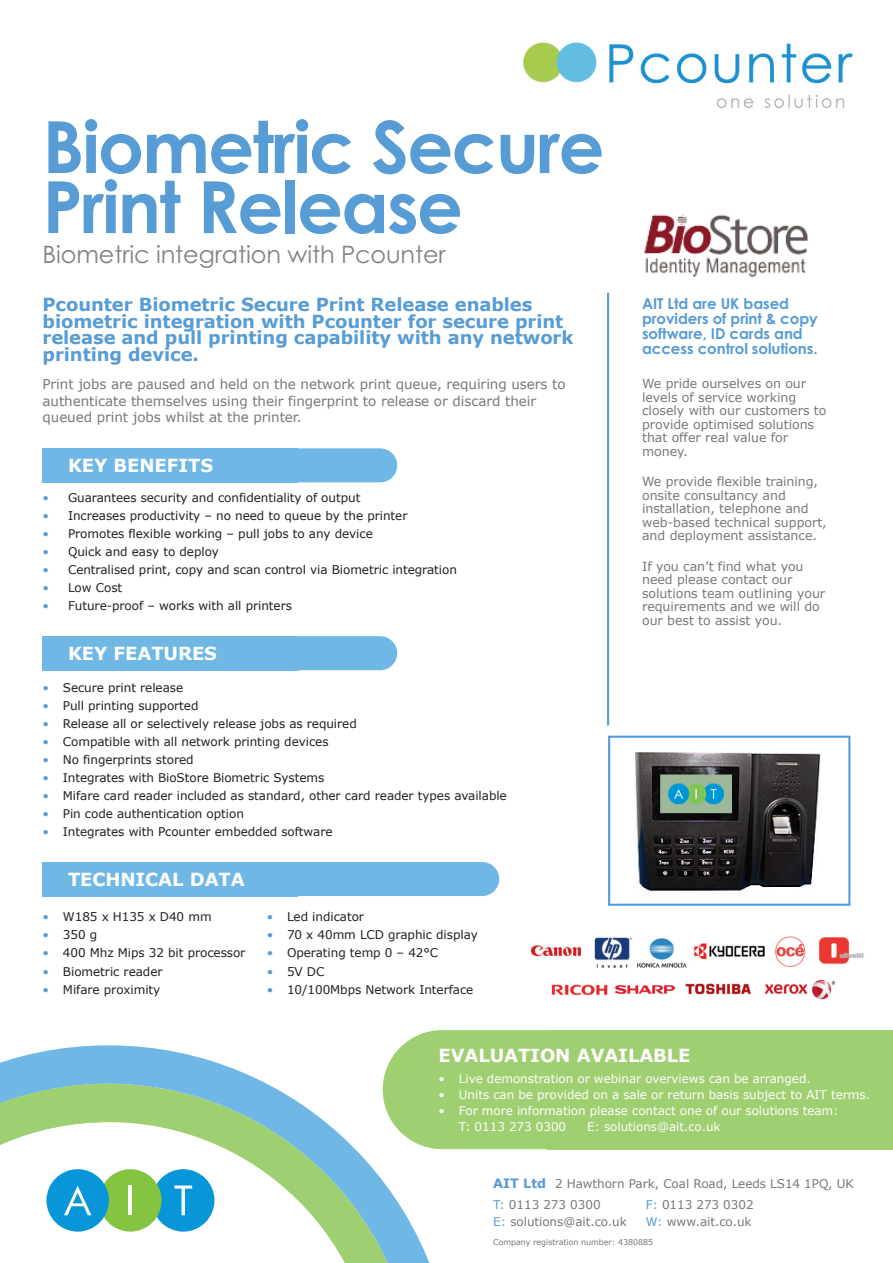
<style>
.page{position:relative;width:893px;height:1263px;background:#fff}
.page>*{position:absolute;margin:0;border:0;box-sizing:border-box;transform-origin:0 0}
.t1{font:700 72px/60px "Century Gothic";letter-spacing:-.025em;color:#579cd4}
.t2{font:24px "Century Gothic";letter-spacing:-.005em;color:#808285}
.t3{font:700 18px/16.5px "Verdana";letter-spacing:-.005em;color:#579cd4}
.t4{font:700 18px "Verdana";letter-spacing:-.005em;color:#fff}
.t5{font:700 15px/15px "Century Gothic";letter-spacing:-.005em;color:#579cd4}
.t6{font:13.5px/16.4px "Verdana";letter-spacing:-.005em;color:#76787b}
.t7{font:12.6px/13.5px "Verdana";letter-spacing:-.005em;color:#76787b}
.t8{font:12px "Verdana";letter-spacing:-.005em;color:#231f20}
.t9{font:12px/16.2px "Verdana";letter-spacing:-.005em;color:#fff}
.t10{font:12px/20.9px "Verdana";letter-spacing:-.005em;color:#76787b}
.t11{font:7.95px "Verdana";letter-spacing:-.005em;color:#76787b}
.s1{color:#579cd4}
.s2{font-weight:700;font-size:12.9px;color:#579cd4}
</style>
<div class="page">
<div style="left:43px;top:448px;width:255px;height:34px;background:#6fb8e6"></div>
<div style="left:142px;top:448px;width:255px;height:34px;background:#6fb8e6;border-radius:17px"></div>
<hr style="left:607px;top:293px;width:2px;height:432px;background:#579cd4">
<div style="left:43px;top:636px;width:255px;height:34px;background:#6fb8e6"></div>
<div style="left:142px;top:636px;width:255px;height:34px;background:#6fb8e6;border-radius:17px"></div>
<img style="left:523px;top:42px;width:331px;height:66px">
<img style="left:644px;top:214px;width:165px;height:63px">
<img style="left:530px;top:936px;width:334px;height:33px">
<img style="left:551px;top:979px;width:283px;height:21px">
<svg style="left:0;top:1045px;width:454px;height:218px"></svg>
<div style="left:152px;top:1169px;width:62px;height:62px;background:#0796d7;border-radius:50%"></div>
<div style="left:99px;top:1169px;width:63px;height:62px;background:#84c440;border-radius:50%"></div>
<hr style="left:129px;top:1185px;width:3px;height:30px;background:#fff">
<svg style="left:174px;top:1185px;width:18px;height:30px"></svg>
<svg style="left:0;top:1084px;width:108px;height:179px"></svg>
<div style="left:547px;top:1030px;width:346px;height:119px;background:#9ecf71"></div>
<div style="left:383px;top:1030px;width:358px;height:119px;background:#9ecf71;border-radius:60px"></div>
<div style="left:43px;top:862px;width:255px;height:34px;background:#6fb8e6"></div>
<div style="left:142px;top:862px;width:357px;height:34px;background:#6fb8e6;border-radius:17px"></div>
<img style="left:634px;top:752px;width:187px;height:144px">
<div style="left:608px;top:736px;width:242px;height:170px;border:2px solid #579cd4"></div>
<h1 class="t1" style="left:43px;top:118px;width:563px">Biometric Secure<br>Print Release</h1>
<h2 class="t2" style="left:43px;top:240px;width:405px">Biometric integration with Pcounter</h2>
<h3 class="t3" style="left:43px;top:296px;width:533px">Pcounter Biometric Secure Print Release enables biometric integration with Pcounter for secure print release and pull printing capability with any network printing device.</h3>
<p class="t6" style="left:43px;top:376px;width:525px">Print jobs are paused and held on the network print queue, requiring users to authenticate themselves using their fingerprint to release or discard their queued print jobs whilst at the printer.</p>
<h3 class="t4" style="left:68px;top:454px;width:147px">KEY BENEFITS</h3>
<p class="t8" style="left:43px;top:490px;width:319px"><span class="s1">•</span> Guarantees security and confidentiality of output</p>
<p class="t8" style="left:43px;top:508px;width:366px"><span class="s1">•</span> Increases productivity – no need to queue by the printer</p>
<p class="t8" style="left:43px;top:526px;width:332px"><span class="s1">•</span> Promotes flexible working – pull jobs to any device</p>
<p class="t8" style="left:43px;top:544px;width:178px"><span class="s1">•</span> Quick and easy to deploy</p>
<p class="t8" style="left:43px;top:562px;width:416px"><span class="s1">•</span> Centralised print, copy and scan control via Biometric integration</p>
<p class="t8" style="left:43px;top:580px;width:81px"><span class="s1">•</span> Low Cost</p>
<p class="t8" style="left:43px;top:598px;width:251px"><span class="s1">•</span> Future-proof – works with all printers</p>
<h3 class="t4" style="left:68px;top:642px;width:150px">KEY FEATURES</h3>
<p class="t8" style="left:43px;top:679px;width:142px"><span class="s1">•</span> Secure print release</p>
<p class="t8" style="left:43px;top:697px;width:158px"><span class="s1">•</span> Pull printing supported</p>
<p class="t8" style="left:43px;top:716px;width:316px"><span class="s1">•</span> Release all or selectively release jobs as required</p>
<p class="t8" style="left:43px;top:734px;width:288px"><span class="s1">•</span> Compatible with all network printing devices</p>
<p class="t8" style="left:43px;top:752px;width:153px"><span class="s1">•</span> No fingerprints stored</p>
<p class="t8" style="left:43px;top:770px;width:283px"><span class="s1">•</span> Integrates with BioStore Biometric Systems</p>
<p class="t8" style="left:43px;top:788px;width:466px"><span class="s1">•</span> Mifare card reader included as standard, other card reader types available</p>
<p class="t8" style="left:43px;top:806px;width:203px"><span class="s1">•</span> Pin code authentication option</p>
<p class="t8" style="left:43px;top:824px;width:292px"><span class="s1">•</span> Integrates with Pcounter embedded software</p>
<h3 class="t4" style="left:68px;top:868px;width:178px">TECHNICAL DATA</h3>
<p class="t8" style="left:43px;top:909px;width:171px"><span class="s1">•</span> W185 x H135 x D40 mm</p>
<p class="t8" style="left:43px;top:927px;width:56px"><span class="s1">•</span> 350 g</p>
<p class="t8" style="left:43px;top:945px;width:204px"><span class="s1">•</span> 400 Mhz Mips 32 bit processor</p>
<p class="t8" style="left:43px;top:963px;width:121px"><span class="s1">•</span> Biometric reader</p>
<p class="t8" style="left:43px;top:981px;width:119px"><span class="s1">•</span> Mifare proximity</p>
<p class="t8" style="left:267px;top:909px;width:99px"><span class="s1">•</span> Led indicator</p>
<p class="t8" style="left:267px;top:927px;width:213px"><span class="s1">•</span> 70 x 40mm LCD graphic display</p>
<p class="t8" style="left:267px;top:945px;width:173px"><span class="s1">•</span> Operating temp 0 – 42°C</p>
<p class="t8" style="left:267px;top:963px;width:59px"><span class="s1">•</span> 5V DC</p>
<p class="t8" style="left:267px;top:981px;width:208px"><span class="s1">•</span> 10/100Mbps Network Interface</p>
<p class="t5" style="left:642px;top:296px;width:177px">AIT Ltd are UK based providers of print &amp; copy software, ID cards and access control solutions.</p>
<p class="t7" style="left:642px;top:376px;width:186px">We pride ourselves on our levels of service working closely with our customers to provide optimised solutions that offer real value for money.</p>
<p class="t7" style="left:642px;top:474px;width:186px">We provide flexible training, onsite consultancy and installation, telephone and web-based technical support, and deployment assistance.</p>
<p class="t7" style="left:642px;top:559px;width:185px">If you can’t find what you need please contact our solutions team outlining your requirements and we will do our best to assist you.</p>
<h3 class="t4" style="left:439px;top:1044px;width:253px">EVALUATION AVAILABLE</h3>
<p class="t9" style="left:439px;top:1070px;width:374px">• Live demonstration or webinar overviews can be arranged.</p>
<p class="t9" style="left:439px;top:1086px;width:433px">• Units can be provided on a sale or return basis subject to AIT terms.</p>
<p class="t9" style="left:459px;top:1102px;width:381px;text-indent:-20px">• For more information please contact one of our solutions team:<br>T: 0113 273 0300</p>
<p class="t9" style="left:587px;top:1118px;width:135px">E: solutions@ait.co.uk</p>
<p class="t10" style="left:646px;top:1173px;width:209px;text-indent:-153px"><span class="s2">AIT Ltd</span> 2 Hawthorn Park, Coal Road, Leeds LS14 1PQ, UK<br><span class="s1">F:</span> 0113 273 0302</p>
<p class="t10" style="left:646px;top:1211px;width:107px"><span class="s1">W:</span> www.ait.co.uk</p>
<p class="t10" style="left:493px;top:1196px;width:135px;line-height:17px"><span class="s1">T:</span> 0113 273 0300<br><span class="s1">E:</span> solutions@ait.co.uk</p>
<p class="t11" style="left:493px;top:1237px;width:162px">Company registration number: 4380885</p>
</div>
